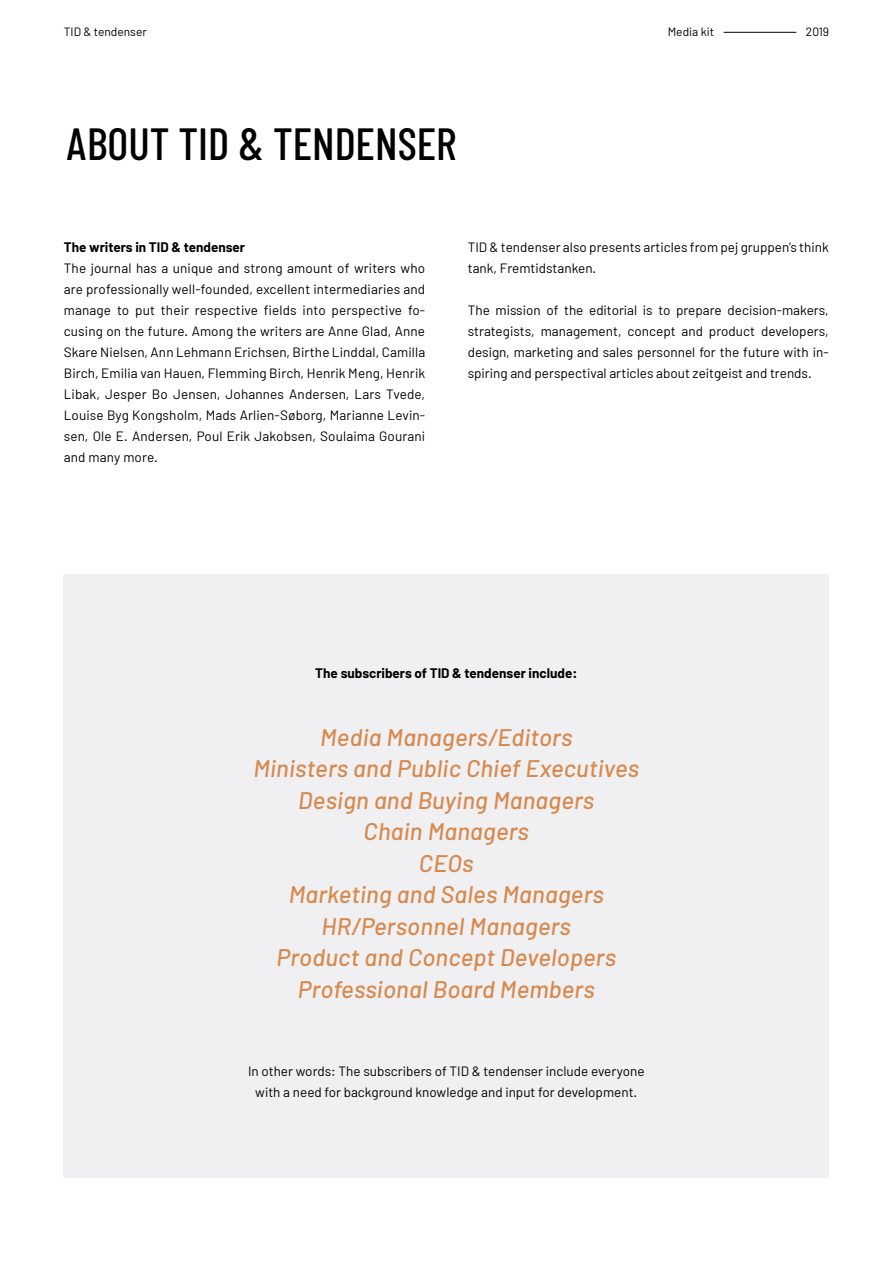
<style>
.page{position:relative;width:893px;height:1263px;background:#fff}
.page>*{position:absolute;margin:0;border:0;box-sizing:border-box;transform-origin:0 0}
.t1{font:500 45px "Barlow Condensed";color:#000}
.t2{font:italic 500 24px/31.5px "Barlow";letter-spacing:.01em;color:#d7894d;text-align:center}
.t3{font:13.5px/21px "Barlow";color:#000;text-align:justify}
.t4{font:700 13.5px "Barlow";color:#000}
.t5{font:12px "Barlow";color:#000}
</style>
<div class="page">
<hr style="left:724px;top:32px;width:72px;height:1px;background:#000">
<div style="left:64px;top:574px;width:765px;height:604px;background:#f0eff1"></div>
<p class="t5" style="left:64px;top:24px;width:85px">TID &amp; tendenser</p>
<p class="t5" style="left:668px;top:24px;width:48px">Media kit</p>
<p class="t5" style="left:806px;top:24px;width:25px">2019</p>
<h1 class="t1" style="left:66px;top:116px;width:392px">ABOUT TID &amp; TENDENSER</h1>
<p class="t4" style="left:64px;top:238px;width:183px">The writers in TID &amp; tendenser</p>
<p class="t3" style="left:64px;top:257px;width:363px">The journal has a unique and strong amount of writers who are professionally well-founded, excellent intermediaries and manage to put their respective fields into perspective fo&shy;cusing on the future. Among the writers are Anne Glad, Anne Skare Nielsen, Ann Lehmann Erichsen, Birthe Linddal, Camilla Birch, Emilia van Hauen, Flemming Birch, Henrik Meng, Henrik Libak, Jesper Bo Jensen, Johannes Andersen, Lars Tvede, Louise Byg Kongsholm, Mads Arlien-Søborg, Marianne Levin&shy;sen, Ole E. Andersen, Poul Erik Jakobsen, Soulaima Gourani and many more.</p>
<p class="t3" style="left:468px;top:236px;width:363px">TID &amp; tendenser also presents articles from pej gruppen’s think tank, Fremtidstanken.</p>
<p class="t3" style="left:468px;top:299px;width:363px">The mission of the editorial is to prepare decision-makers, strategists, management, concept and product developers, design, marketing and sales personnel for the future with in&shy;spiring and perspectival articles about zeitgeist and trends.</p>
<p class="t4" style="left:315px;top:665px;width:263px">The subscribers of TID &amp; tendenser include:</p>
<h2 class="t2" style="left:253px;top:721px;width:387px">Media Managers/Editors<br>Ministers and Public Chief Executives<br>Design and Buying Managers<br>Chain Managers<br>CEOs<br>Marketing and Sales Managers<br>HR/Personnel Managers<br>Product and Concept Developers<br>Professional Board Members</h2>
<p class="t3" style="left:248px;top:1061px;width:398px;text-align:center">In other words: The subscribers of TID &amp; tendenser include everyone with a need for background knowledge and input for development.</p>
</div>
